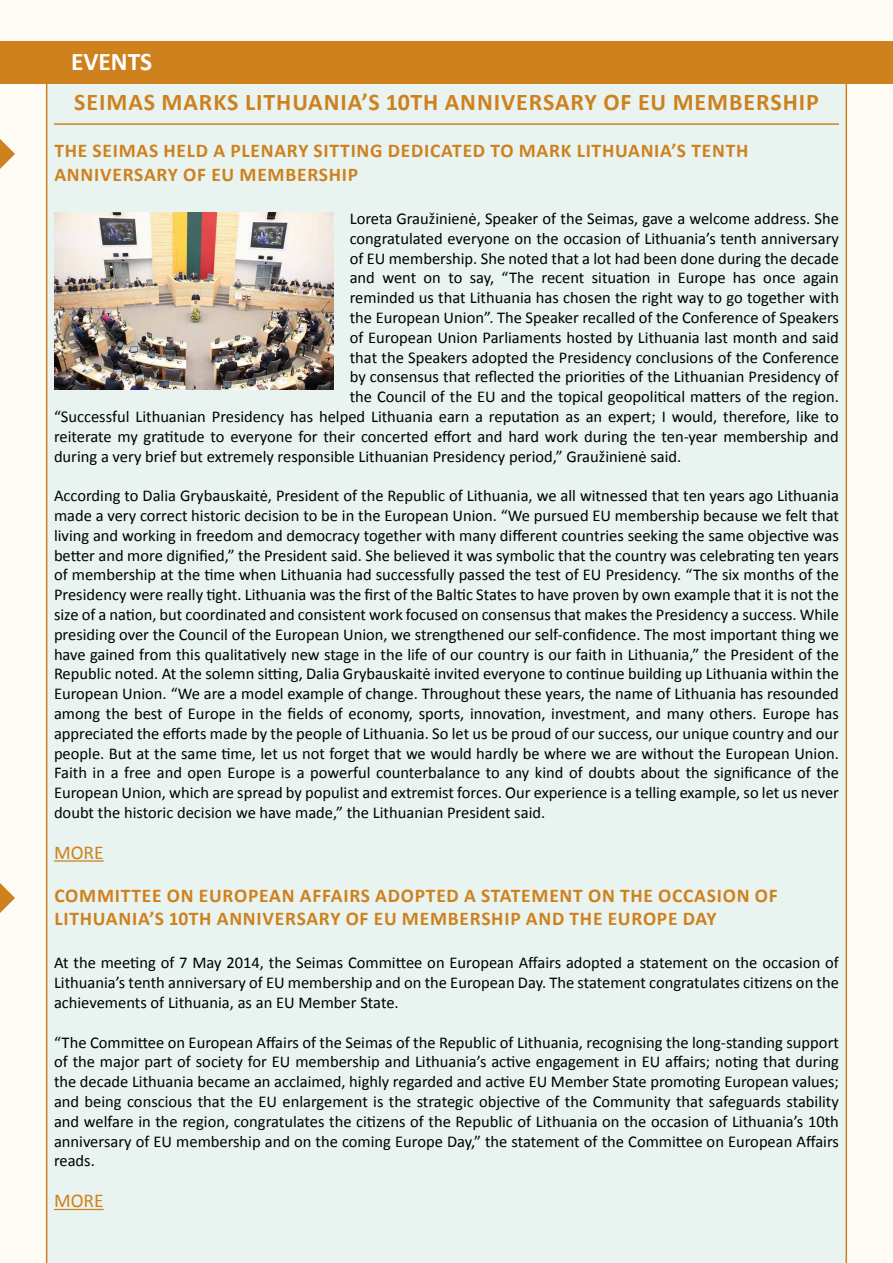
<style>
.page{position:relative;width:893px;height:1263px;background:#fefcf5}
.page>*{position:absolute;margin:0;border:0;box-sizing:border-box;transform-origin:0 0}
.t1{font:700 25.5px "Calibri";color:#fff}
.t2{font:700 24px "Calibri";color:#ce811d}
.t3{font:700 19.5px/23.4px "Calibri";letter-spacing:.04em;color:#ce811d}
.t4{font:19.5px "Calibri";color:#ce811d}
.t5{font:16.5px/19.8px "Calibri";color:#000;text-align:justify}
</style>
<div class="page">
<div style="left:46px;top:84px;width:801px;height:1179px;background:#e9f4f0"></div>
<hr style="left:54px;top:860px;width:50px;height:2px;background:#ce811d">
<hr style="left:54px;top:1209px;width:50px;height:1px;background:#ce811d">
<svg style="left:0;top:139px;width:15px;height:30px"></svg>
<svg style="left:0;top:883px;width:15px;height:30px"></svg>
<div style="left:0;top:41px;width:893px;height:43px;background:#ce811d"></div>
<hr style="left:54px;top:123px;width:785px;height:2px;background:#ce811d">
<img style="left:54px;top:213px;width:279px;height:177px">
<h1 class="t1" style="left:71px;top:45px;width:83px">EVENTS</h1>
<h2 class="t2" style="left:74px;top:87px;width:15px">SEIMAS</h2>
<h2 class="t2" style="left:162px;top:87px;width:16px">MARKS</h2>
<h2 class="t2" style="left:245px;top:87px;width:14px">LITHUANIA</h2>
<h2 class="t2" style="left:362px;top:87px;width:98px">’S 10TH ANNIVERSARY</h2>
<h2 class="t2" style="left:603px;top:87px;width:85px">OFEUMEMBERSHIP</h2>
<p class="t3" style="left:54px;top:139px;width:695px">THE SEIMAS HELD A PLENARY SITTING DEDICATED TO MARK LITHUANIA’S TENTH<br>ANNIVERSARY</p>
<p class="t3" style="left:183px;top:162px;width:69px">OF EU MEMBERSHIP</p>
<p class="t5" style="left:350px;top:209px;width:491px">Loreta Graužinienė, Speaker of the Seimas, gave a welcome address. She</p>
<p class="t5" style="left:350px;top:228px;width:491px">congratulated everyone on the occasion of Lithuania’s tenth anniversary</p>
<p class="t5" style="left:350px;top:248px;width:491px">of EU membership. She noted that a lot had been done during the decade</p>
<p class="t5" style="left:350px;top:268px;width:491px">and went on to say, “The recent situation in Europe has once again</p>
<p class="t5" style="left:350px;top:288px;width:491px">reminded us that Lithuania has chosen the right way to go together with</p>
<p class="t5" style="left:350px;top:308px;width:491px">the European Union”. The Speaker recalled of the Conference of Speakers</p>
<p class="t5" style="left:350px;top:327px;width:491px">of European U nion Parliaments hosted by Lithuania last month and said</p>
<p class="t5" style="left:350px;top:347px;width:491px">that the Speakers adopted the Presidency conclusions of the Conference</p>
<p class="t5" style="left:350px;top:367px;width:491px">by consensus that reflected the priorities of the Lithuanian Presidency of</p>
<p class="t5" style="left:350px;top:387px;width:491px">the Council of the EU and the topical geopolitical matters of the region.</p>
<p class="t5" style="left:54px;top:407px;width:786px">“Successful Lithuanian Presidency has helped Lithuania earn a reputation as an expert; I would, therefore, like to</p>
<p class="t5" style="left:54px;top:426px;width:786px">reiterate my gratitude to everyone for their concerted effort and hard work during the ten-year membership and</p>
<p class="t5" style="left:54px;top:446px;width:629px">during a very brief but extremely responsible Lithuanian Presidency period,” Graužinienė said.</p>
<p class="t5" style="left:54px;top:486px;width:786px">According to Dalia Grybauskaitė, President of the Republic of Lithuania, we all witnessed that ten years ago Lithuania made a very correct historic decision to be in the European U nion. “We pursued EU membership because we felt that living and working in freedom and democracy together with many different countries seeking the same objective was better and more dignified,” the President said. She believed it was symbolic that the country was celebrating ten years of membership at the time when Lithuania had successfully passed the test of EU Presidency. “The six months of the Presidency were really tight. Lithuania was the first of the Baltic States to have proven by own example that it is not the size of a nation, but coordinated and consistent work focused on consensus that makes the Presidency a success. While presiding over the Council of the European Union, we strengthened our self-confidence. The most important thing we have gained from this qualitatively new stage in the life of our country is our faith in Lithuania,” the President of the Republic noted. At the solemn sitting, Dalia Grybauskaitė invited everyone to continue building up Lithuania within the European U nion. “We are a model example of change. Throughout these years, the name of Lithuania has resounded among the best of Europe in the fields of economy, sports, innovation, investment, and many others. Europe has appreciated the efforts made by the people of Lithuania. So let us be proud of our success, our unique country and our people. But at the same time, let us not forget that we would hardly be where we are without the European Union.<br>Faith in a free and open Europe is a powerful counterbalance to any kind of doubts about the significance of the European U nion, which are spread by populist and extremist forces. Our experience is a telling example, so let us never doubt the historic decision we have made,” the Lithuanian President said.</p>
<p class="t4" style="left:54px;top:840px;width:13px">MORE</p>
<p class="t3" style="left:54px;top:884px;width:24px">COMMITTEE</p>
<p class="t3" style="left:167px;top:884px;width:56px">ON EUROPEAN</p>
<p class="t3" style="left:300px;top:884px;width:23px">AFFAIRS</p>
<p class="t3" style="left:375px;top:884px;width:38px">ADOPTE</p>
<p class="t3" style="left:447px;top:884px;width:47px">D A STATEMENT</p>
<p class="t3" style="left:588px;top:884px;width:44px">ON THE</p>
<p class="t3" style="left:658px;top:884px;width:13px">OCCASION</p>
<p class="t3" style="left:755px;top:884px;width:12px">OF</p>
<p class="t3" style="left:54px;top:907px;width:21px">LITHUANIA</p>
<p class="t3" style="left:149px;top:907px;width:80px">’S 10TH ANNIVERSARY</p>
<p class="t3" style="left:346px;top:907px;width:69px">OF EU MEMBERSHIP</p>
<p class="t3" style="left:526px;top:907px;width:56px">AN D THE</p>
<p class="t3" style="left:608px;top:907px;width:23px">EUROPE</p>
<p class="t3" style="left:683px;top:907px;width:12px">DAY</p>
<p class="t5" style="left:54px;top:953px;width:786px">At the meeting of 7 May 2014, the Seimas Committee on European Affairs adopted a statement on the occasion of Lithuania’s tenth anniversary of EU membership and on the European Day. The statement congratulates citizens on the achievements of Lithuania, as an EU Member State.</p>
<p class="t5" style="left:54px;top:1032px;width:786px">“The Committee on European Affairs of the Seimas of the Republic of Lithuania, recognising the long-standing support of the major part of society for EU membership and Lithuania’s active engagement in EU affairs; noting that during the decade Lithuania became an acclaimed, highly regarded and active EU Member State promoting European values; and being conscious that the EU enlargement is the strategic objective of the Community that safeguards stability and welfare in the region, congratulates the citizens of the Republic of Lithuania on the occasion of Lithuania’s 10th anniversary of EU membership and on the coming Europe Day,” the statement of the Committee on European Affairs reads.</p>
<p class="t4" style="left:54px;top:1188px;width:13px">MORE</p>
</div>
